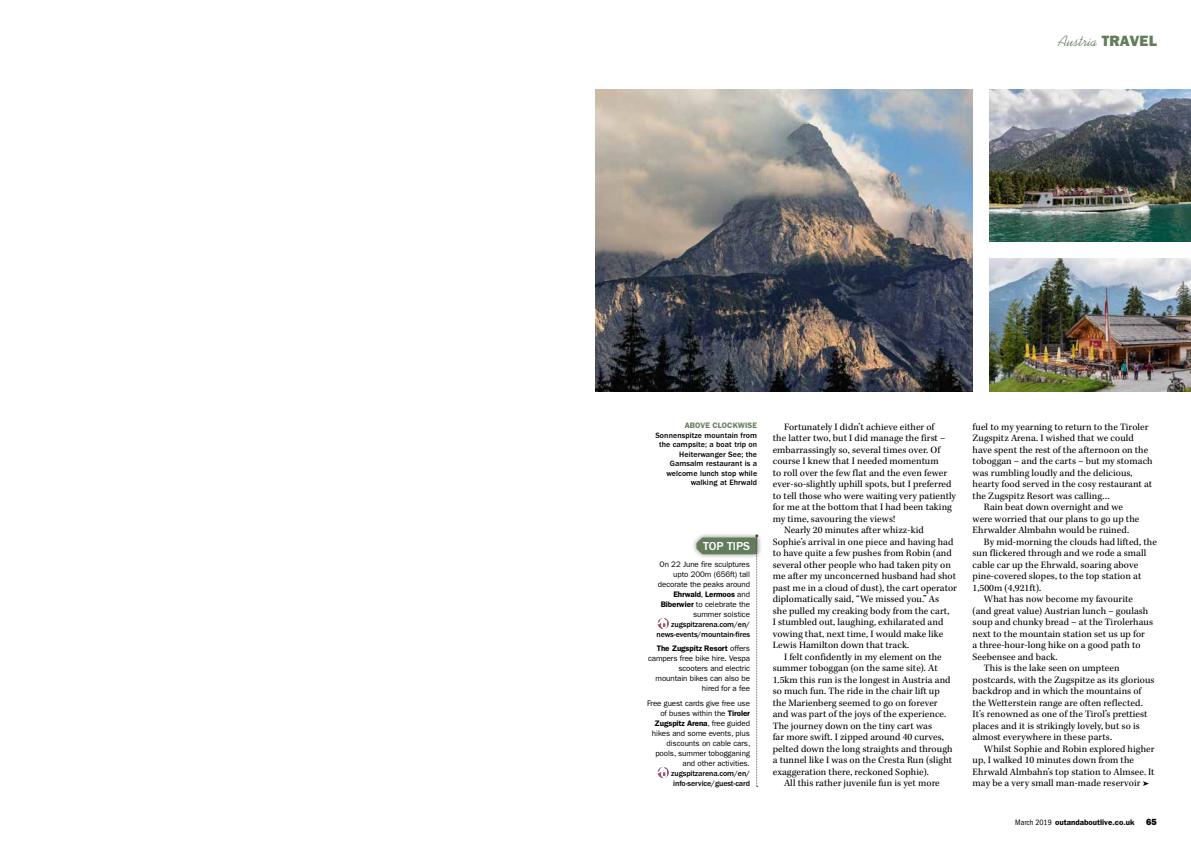
<style>
.page{position:relative;width:1191px;height:842px;background:#fff}
.page>*{position:absolute;margin:0;border:0;box-sizing:border-box;transform-origin:0 0}
.t1{font:15px "Kaufmann Std";color:#627c5c}
.t2{font:500 12px "ITC Franklin Gothic Std";color:#fff}
.t3{font:10px "Kepler Std";letter-spacing:.005em;color:#000}
.t4{font:9px "ITC Franklin Gothic Std Hvy";color:#000}
.t5{font:8px/10px "ITC Franklin Gothic Std";letter-spacing:-.01em;color:#000;text-align:right}
.t6{font:500 8px/9.5px "ITC Franklin Gothic Std";letter-spacing:.01em;color:#000;text-align:right}
.t7{font:500 8px/10px "ITC Franklin Gothic Std";letter-spacing:-.01em;color:#000;text-align:right}
.t8{font:600 8px "ITC Franklin Gothic Std";color:#000}
.t9{font:600 8px "ITC Franklin Gothic Std";letter-spacing:.01em;color:#627c5c}
.s1{font-family:"ITC Franklin Gothic Std Hvy"}
.s2{font-weight:600}
.s3{font-weight:400;font-stretch:condensed}
</style>
<div class="page">
<svg style="left:657px;top:618px;width:12px;height:11px"></svg>
<svg style="left:657px;top:618px;width:9px;height:10px"></svg>
<svg style="left:657px;top:767px;width:12px;height:11px"></svg>
<svg style="left:657px;top:767px;width:9px;height:10px"></svg>
<div style="left:691px;top:532px;width:71px;height:28px;background:#000;opacity:.5"></div>
<svg style="left:696px;top:534px;width:62px;height:253px"></svg>
<img style="left:989px;top:89px;width:202px;height:153px">
<img style="left:989px;top:259px;width:202px;height:132px">
<img style="left:595px;top:89px;width:377px;height:302px">
<h1 class="t1" style="left:1058px;top:32px;width:100px">Austria <span class="s1">TRAVEL</span></h1>
<p class="t9" style="left:684px;top:421px;width:74px">ABOVE CLOCKWISE</p>
<p class="t6" style="left:655px;top:430px;width:103px">Sonnenspitze mountain from the campsite; a boat trip on<br>Heiterwanger See; the<br>Gamsalm restaurant is a welcome lunch stop while walking at Ehrwald</p>
<p class="t2" style="left:703px;top:539px;width:48px">TOP TIPS</p>
<p class="t5" style="left:658px;top:559px;width:94px">On 22 June fire sculptures upto 200m (656ft) tall decorate the peaks around<br><span class="s2">Ehrwald</span>, <span class="s2">Lermoos</span> and<br><span class="s2">Biberwier</span> to celebrate the summer solstice</p>
<p class="t7" style="left:656px;top:619px;width:95px">zugspitzarena.com/en/ news-events/mountain-fires</p>
<p class="t5" style="left:648px;top:644px;width:103px"><span class="s2">The Zugspitz Resort</span> offers campers free bike hire. Vespa scooters and electric mountain bikes can also be hired for a fee</p>
<p class="t5" style="left:647px;top:698px;width:105px">Free guest cards give free use of buses within the <span class="s2">Tiroler<br>Zugspitz Arena</span>, free guided hikes and some events, plus discounts on cable cars, pools, summer tobogganing and other activities.</p>
<p class="t7" style="left:671px;top:768px;width:80px;text-align:left">zugspitzarena.com/en/ info-service/guest-card</p>
<p class="t3" style="left:784px;top:421px;width:152px">Fortunately I didn’t achieve either of</p>
<p class="t3" style="left:772px;top:432px;width:174px">the latter two, but I did manage the first –</p>
<p class="t3" style="left:772px;top:444px;width:169px">embarrassingly so, several times over. Of</p>
<p class="t3" style="left:772px;top:455px;width:167px">course I knew that I needed momentum</p>
<p class="t3" style="left:772px;top:467px;width:176px">to roll over the few flat and the even fewer</p>
<p class="t3" style="left:772px;top:478px;width:180px">ever-so-slightly uphill spots, but I preferred</p>
<p class="t3" style="left:772px;top:490px;width:185px">to tell those who were waiting very patiently</p>
<p class="t3" style="left:772px;top:501px;width:181px">for me at the bottom that I had been taking</p>
<p class="t3" style="left:772px;top:513px;width:124px">my time, savouring the views!</p>
<p class="t3" style="left:784px;top:524px;width:141px">Nearly 20 minutes after whizz-kid</p>
<p class="t3" style="left:772px;top:536px;width:182px">Sophie’s arrival in one piece and having had</p>
<p class="t3" style="left:772px;top:547px;width:181px">to have quite a few pushes from Robin (and</p>
<p class="t3" style="left:772px;top:559px;width:180px">several other people who had taken pity on</p>
<p class="t3" style="left:772px;top:570px;width:185px">me after my unconcerned husband had shot</p>
<p class="t3" style="left:772px;top:582px;width:186px">past me in a cloud of dust), the cart operator</p>
<p class="t3" style="left:772px;top:593px;width:168px">diplomatically said, “We missed you.” As</p>
<p class="t3" style="left:772px;top:605px;width:178px">she pulled my creaking body from the cart,</p>
<p class="t3" style="left:772px;top:616px;width:172px">I stumbled out, laughing, exhilarated and</p>
<p class="t3" style="left:772px;top:628px;width:172px">vowing that, next time, I would make like</p>
<p class="t3" style="left:772px;top:639px;width:138px">Lewis Hamilton down that track.</p>
<p class="t3" style="left:784px;top:651px;width:159px">I felt confidently in my element on the</p>
<p class="t3" style="left:772px;top:662px;width:166px">summer toboggan (on the same site). At</p>
<p class="t3" style="left:772px;top:674px;width:179px">1.5km this run is the longest in Austria and</p>
<p class="t3" style="left:772px;top:685px;width:168px">so much fun. The ride in the chair lift up</p>
<p class="t3" style="left:772px;top:697px;width:166px">the Marienberg seemed to go on forever</p>
<p class="t3" style="left:772px;top:708px;width:175px">and was part of the joys of the experience.</p>
<p class="t3" style="left:772px;top:720px;width:161px">The journey down on the tiny cart was</p>
<p class="t3" style="left:772px;top:731px;width:173px">far more swift. I zipped around 40 curves,</p>
<p class="t3" style="left:772px;top:743px;width:181px">pelted down the long straights and through</p>
<p class="t3" style="left:772px;top:754px;width:181px">a tunnel like I was on the Cresta Run (slight</p>
<p class="t3" style="left:772px;top:766px;width:158px">exaggeration there, reckoned Sophie).</p>
<p class="t3" style="left:784px;top:777px;width:157px">All this rather juvenile fun is yet more</p>
<p class="t3" style="left:972px;top:421px;width:177px">fuel to my yearning to return to the Tiroler</p>
<p class="t3" style="left:972px;top:432px;width:163px">Zugspitz Arena. I wished that we could</p>
<p class="t3" style="left:972px;top:444px;width:177px">have spent the rest of the afternoon on the</p>
<p class="t3" style="left:972px;top:455px;width:181px">toboggan – and the carts – but my stomach</p>
<p class="t3" style="left:972px;top:467px;width:161px">was rumbling loudly and the delicious,</p>
<p class="t3" style="left:972px;top:478px;width:181px">hearty food served in the cosy restaurant at</p>
<p class="t3" style="left:972px;top:490px;width:139px">the Zugspitz Resort was calling…</p>
<p class="t3" style="left:984px;top:501px;width:141px">Rain beat down overnight and we</p>
<p class="t3" style="left:972px;top:513px;width:168px">were worried that our plans to go up the</p>
<p class="t3" style="left:972px;top:524px;width:158px">Ehrwalder Almbahn would be ruined.</p>
<p class="t3" style="left:984px;top:536px;width:174px">By mid-morning the clouds had lifted, the</p>
<p class="t3" style="left:972px;top:547px;width:175px">sun flickered through and we rode a small</p>
<p class="t3" style="left:972px;top:559px;width:167px">cable car up the Ehrwald, soaring above</p>
<p class="t3" style="left:972px;top:570px;width:170px">pine-covered slopes, to the top station at</p>
<p class="t3" style="left:972px;top:582px;width:70px">1,500m (4,921ft).</p>
<p class="t3" style="left:984px;top:593px;width:151px">What has now become my favourite</p>
<p class="t3" style="left:972px;top:605px;width:177px">(and great value) Austrian lunch – goulash</p>
<p class="t3" style="left:972px;top:616px;width:182px">soup and chunky bread – at the Tirolerhaus</p>
<p class="t3" style="left:972px;top:628px;width:174px">next to the mountain station set us up for</p>
<p class="t3" style="left:972px;top:639px;width:169px">a three-hour-long hike on a good path to</p>
<p class="t3" style="left:972px;top:651px;width:87px">Seebensee and back.</p>
<p class="t3" style="left:984px;top:662px;width:137px">This is the lake seen on umpteen</p>
<p class="t3" style="left:972px;top:674px;width:183px">postcards, with the Zugspitze as its glorious</p>
<p class="t3" style="left:972px;top:685px;width:170px">backdrop and in which the mountains of</p>
<p class="t3" style="left:972px;top:697px;width:172px">the Wetterstein range are often reflected.</p>
<p class="t3" style="left:972px;top:708px;width:176px">It’s renowned as one of the Tirol’s prettiest</p>
<p class="t3" style="left:972px;top:720px;width:169px">places and it is strikingly lovely, but so is</p>
<p class="t3" style="left:972px;top:731px;width:141px">almost everywhere in these parts.</p>
<p class="t3" style="left:984px;top:743px;width:172px">Whilst Sophie and Robin explored higher</p>
<p class="t3" style="left:972px;top:754px;width:163px">up, I walked 10 minutes down from the</p>
<p class="t3" style="left:972px;top:766px;width:183px">Ehrwald Almbahn’s top station to Almsee. It</p>
<p class="t3" style="left:972px;top:777px;width:178px">may be a very small man-made reservoir ➤</p>
<p class="t8" style="left:1015px;top:818px;width:121px"><span class="s3">March 2019</span> outandaboutlive.co.uk</p>
<p class="t4" style="left:1146px;top:817px;width:12px">65</p>
</div>
